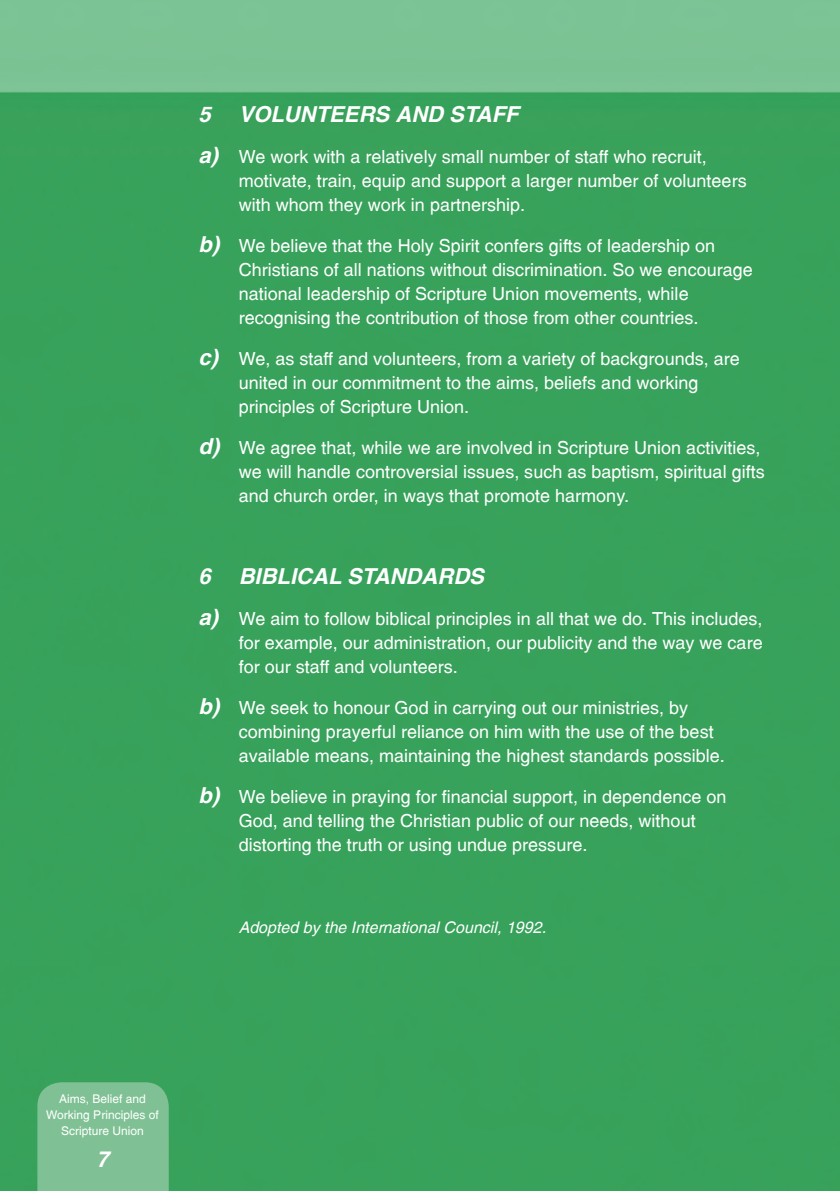
<style>
.page{position:relative;width:840px;height:1191px;background:#fff}
.page>*{position:absolute;margin:0;border:0;box-sizing:border-box;transform-origin:0 0}
.t1{font:italic 700 22px "Switzerland";color:#fff}
.t2{font:18px/24px "Switzerland Plain";color:#fff}
.t3{font:italic 16px "Switzerland";color:#fff}
.t4{font:12px/16px "Switzerland Plain";color:#fff;text-align:center}
.s1{font-family:"Switzerland";font-weight:700;font-style:italic;font-size:22px}
</style>
<div class="page">
<img style="left:0;top:0;width:839px;height:1191px">
<div style="left:37px;top:1082px;width:132px;height:109px;background:#7fc194"></div>
<p class="t1" style="left:198px;top:101px;width:14px">5</p>
<p class="t1" style="left:238px;top:101px;width:281px">VOLUNTEERS AND STAFF</p>
<p class="t2" style="left:238px;top:145px;width:509px;text-indent:-40px"><span class="s1">a)</span> We work with a relatively small number of staff who recruit, motivate, train, equip and support a larger number of volunteers with whom they work in partnership.</p>
<p class="t2" style="left:238px;top:234px;width:515px;text-indent:-40px"><span class="s1">b)</span> We believe that the Holy Spirit confers gifts of leadership on Christians of all nations without discrimination. So we encourage national leadership of Scripture Union movements, while recognising the contribution of those from other countries.</p>
<p class="t2" style="left:238px;top:347px;width:502px;text-indent:-40px"><span class="s1">c)</span> We, as staff and volunteers, from a variety of backgrounds, are united in our commitment to the aims, beliefs and working principles of Scripture Union.</p>
<p class="t2" style="left:238px;top:436px;width:527px;text-indent:-40px"><span class="s1">d)</span> We agree that, while we are involved in Scripture Union activities, we will handle controversial issues, such as baptism, spiritual gifts and church order, in ways that promote harmony.</p>
<p class="t1" style="left:198px;top:564px;width:14px">6</p>
<p class="t1" style="left:238px;top:564px;width:247px">BIBLICAL STANDARDS</p>
<p class="t2" style="left:238px;top:607px;width:525px;text-align:justify;text-indent:-40px"><span class="s1">a)</span> We aim to follow biblical principles in all that we do. This includes, for example, our administration, our publicity and the way we care for our staff and volunteers.</p>
<p class="t2" style="left:238px;top:696px;width:487px;text-indent:-40px"><span class="s1">b)</span> We seek to honour God in carrying out our ministries, by combining prayerful reliance on him with the use of the best available means, maintaining the highest standards possible.</p>
<p class="t2" style="left:238px;top:785px;width:489px;text-indent:-40px"><span class="s1">b)</span> We believe in praying for financial support, in dependence on<br>God, and telling the Christian public of our needs, without distorting the truth or using undue pressure.</p>
<p class="t3" style="left:238px;top:918px;width:309px">Adopted by the International Council, 1992.</p>
<p class="t4" style="left:46px;top:1090px;width:114px">Aims, Belief and<br>Working Principles of<br>Scripture Union</p>
<p class="t1" style="left:96px;top:1146px;width:14px">7</p>
</div>
